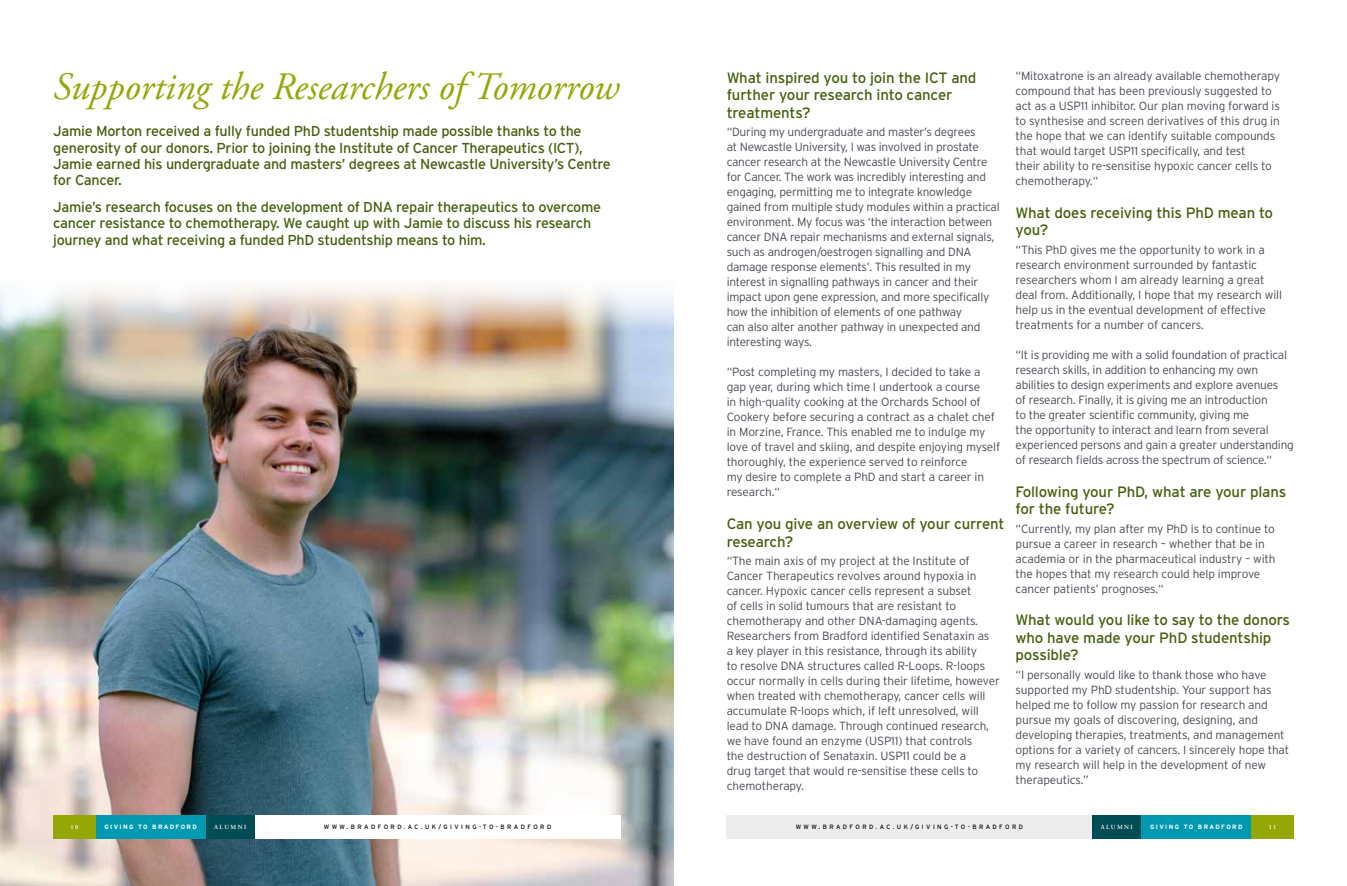
<style>
.page{position:relative;width:1347px;height:886px;background:#fff}
.page>*{position:absolute;margin:0;border:0;box-sizing:border-box;transform-origin:0 0}
.t1{font:italic 38.75px "Adobe Garamond Pro";color:#94a706}
.t2{font:15px/17.5px "Interstate";letter-spacing:-.01em;color:#465f0d}
.t3{font:14.38px/16.2px "Interstate";letter-spacing:-.02em;color:#465f0d}
.t4{font:300 11.88px/15px "Interstate";letter-spacing:-.02em;color:#474b54}
.t5{font:6.25px "Interstate";letter-spacing:.39em;color:#000}
.t6{font:700 6.25px "Interstate";letter-spacing:.22em;color:#fff}
.t7{font:600 6.25px "Adobe Garamond Pro";letter-spacing:.235em;color:#fff}
</style>
<div class="page">
<img style="left:0;top:331px;width:673px;height:555px">
<div style="left:255px;top:815px;width:365px;height:23px;background:#fff"></div>
<div style="left:206px;top:815px;width:49px;height:23px;background:#004c55"></div>
<div style="left:96px;top:815px;width:110px;height:23px;background:#0099b2"></div>
<div style="left:53px;top:815px;width:43px;height:23px;background:#94a706"></div>
<div style="left:726px;top:815px;width:366px;height:23px;background:#ededed"></div>
<div style="left:1092px;top:815px;width:49px;height:23px;background:#004c55"></div>
<div style="left:1141px;top:815px;width:110px;height:23px;background:#0099b2"></div>
<div style="left:1251px;top:815px;width:42px;height:23px;background:#94a706"></div>
<svg style="left:0;top:286px;width:673px;height:45px"></svg>
<h1 class="t1" style="left:53px;top:63px;width:567px">Supporting the Researchers of Tomorrow</h1>
<p class="t3" style="left:53px;top:123px;width:559px">Jamie Morton received a fully funded PhD studentship made possible thanks to the generosity of our donors. Prior to joining the Institute of Cancer Therapeutics (ICT), Jamie earned his undergraduate and masters’ degrees at Newcastle University’s Centre for Cancer.</p>
<p class="t3" style="left:53px;top:199px;width:549px">Jamie’s research focuses on the development of DNA repair therapeutics to overcome cancer resistance to chemotherapy. We caught up with Jamie to discuss his research journey and what receiving a funded PhD studentship means to him.</p>
<p class="t2" style="left:726px;top:69px;width:251px">What inspired you to join the ICT and further your research into cancer treatments?</p>
<p class="t4" style="left:726px;top:125px;width:274px">“During my undergraduate and master’s degrees<br>at Newcastle University, I was involved in prostate cancer research at the Newcastle University Centre for Cancer. The work was incredibly interesting and engaging, permitting me to integrate knowledge gained from multiple study modules within a practical environment. My focus was ‘the interaction between cancer DNA repair mechanisms and external signals, such as androgen/oestrogen signalling and DNA damage response elements’. This resulted in my interest in signalling pathways in cancer and their impact upon gene expression, and more specifically how the inhibition of elements of one pathway<br>can also alter another pathway in unexpected and interesting ways.</p>
<p class="t4" style="left:726px;top:365px;width:275px">“Post completing my masters, I decided to take a gap year, during which time I undertook a course<br>in high-quality cooking at the Orchards School of Cookery before securing a contract as a chalet chef in Morzine, France. This enabled me to indulge my love of travel and skiing, and despite enjoying myself thoroughly, the experience served to reinforce<br>my desire to complete a PhD and start a career in research.“</p>
<p class="t2" style="left:726px;top:515px;width:279px">Can you give an overview of your current research?</p>
<p class="t4" style="left:726px;top:553px;width:275px">“The main axis of my project at the Institute of Cancer Therapeutics revolves around hypoxia in cancer. Hypoxic cancer cells represent a subset<br>of cells in solid tumours that are resistant to chemotherapy and other DNA-damaging agents.<br>Researchers from Bradford identified Senataxin as<br>a key player in this resistance, through its ability<br>to resolve DNA structures called R-Loops. R-loops occur normally in cells during their lifetime, however when treated with chemotherapy, cancer cells will accumulate R-loops which, if left unresolved, will lead to DNA damage. Through continued research, we have found an enzyme (USP11) that controls<br>the destruction of Senataxin. USP11 could be a<br>drug target that would re-sensitise these cells to chemotherapy.</p>
<p class="t4" style="left:1015px;top:69px;width:266px">“Mitoxatrone is an already available chemotherapy compound that has been previously suggested to act as a USP11 inhibitor. Our plan moving forward is to synthesise and screen derivatives of this drug in the hope that we can identify suitable compounds that would target USP11 specifically, and test<br>their ability to re-sensitise hypoxic cancer cells to chemotherapy.“</p>
<p class="t2" style="left:1015px;top:204px;width:259px">What does receiving this PhD mean to you?</p>
<p class="t4" style="left:1015px;top:242px;width:268px">“This PhD gives me the opportunity to work in a research environment surrounded by fantastic researchers whom I am already learning a great deal from. Additionally, I hope that my research will help us in the eventual development of effective treatments for a number of cancers.</p>
<p class="t4" style="left:1015px;top:347px;width:280px">“It is providing me with a solid foundation of practical research skills, in addition to enhancing my own abilities to design experiments and explore avenues<br>of research. Finally, it is giving me an introduction<br>to the greater scientific community, giving me<br>the opportunity to interact and learn from several experienced persons and gain a greater understanding of research fields across the spectrum of science.“</p>
<p class="t2" style="left:1015px;top:482px;width:272px">Following your PhD, what are your plans for the future?</p>
<p class="t4" style="left:1015px;top:521px;width:261px">“Currently, my plan after my PhD is to continue to pursue a career in research – whether that be in academia or in the pharmaceutical industry – with the hopes that my research could help improve cancer patients’ prognoses.“</p>
<p class="t2" style="left:1015px;top:611px;width:276px">What would you like to say to the donors who have made your PhD studentship possible?</p>
<p class="t4" style="left:1015px;top:667px;width:275px">“I personally would like to thank those who have supported my PhD studentship. Your support has helped me to follow my passion for research and pursue my goals of discovering, designing, and developing therapies, treatments, and management options for a variety of cancers. I sincerely hope that my research will help in the development of new therapeutics.”</p>
<p class="t7" style="left:71px;top:823px;width:9px">10</p>
<p class="t6" style="left:104px;top:823px;width:94px">GIVING TO BRADFORD</p>
<p class="t7" style="left:214px;top:823px;width:34px">ALUMNI</p>
<p class="t5" style="left:324px;top:823px;width:229px">WWW.BRADFORD.AC.UK/GIVING-TO-BRADFORD</p>
<p class="t5" style="left:795px;top:823px;width:229px">WWW.BRADFORD.AC.UK/GIVING-TO-BRADFORD</p>
<p class="t7" style="left:1100px;top:823px;width:34px">ALUMNI</p>
<p class="t6" style="left:1150px;top:823px;width:94px">GIVING TO BRADFORD</p>
<p class="t7" style="left:1268px;top:823px;width:9px">11</p>
</div>
